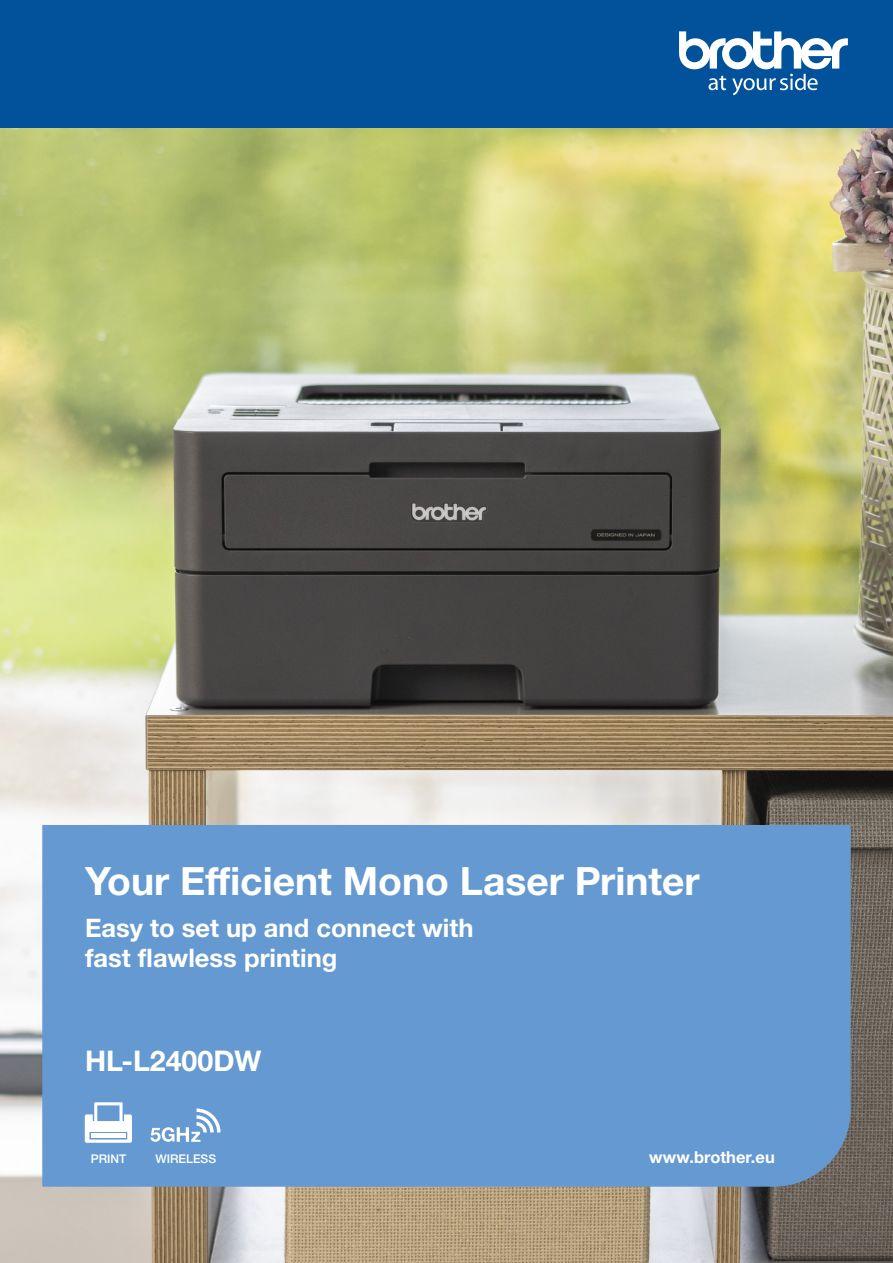
<style>
.page{position:relative;width:893px;height:1263px;background:#fff}
.page>*{position:absolute;margin:0;border:0;box-sizing:border-box;transform-origin:0 0}
.t1{font:700 39px "Helvetica Neue LTW1 G";color:#fff}
.t2{font:700 28.5px "Helvetica Neue LTW1 G";color:#fff}
.t3{font:700 25.5px "Helvetica Neue LTW1 G";color:#fff}
.t4{font:700 16.5px "Helvetica Neue LTW1 G";color:#fff}
.t5{font:500 12px "Helvetica Neue LTW1 G";color:#fff}
</style>
<div class="page">
<img style="left:0;top:128px;width:893px;height:1135px">
<div style="left:0;top:0;width:893px;height:128px;background:#01519b"></div>
<svg style="left:679px;top:31px;width:169px;height:64px"></svg>
<div style="left:43px;top:825px;width:807px;height:361px;background:#6599d1"></div>
<svg style="left:85px;top:1102px;width:47px;height:41px"></svg>
<div style="left:91px;top:1133px;width:35px;height:5px;background:#fff"></div>
<svg style="left:150px;top:1108px;width:71px;height:34px"></svg>
<p class="t1" style="left:85px;top:857px;width:616px">Your Efficient Mono Laser Printer</p>
<p class="t1" style="left:205px;top:857px;width:36px">f</p>
<p class="t3" style="left:85px;top:912px;width:390px">Easy to set up and connect with</p>
<p class="t3" style="left:85px;top:942px;width:254px">fast flawless printing</p>
<p class="t2" style="left:85px;top:1043px;width:178px">HL-L2400DW</p>
<p class="t5" style="left:91px;top:1151px;width:37px">PRINT</p>
<p class="t5" style="left:155px;top:1151px;width:62px">WIRELESS</p>
<p class="t4" style="left:649px;top:1147px;width:127px">www.brother.eu</p>
</div>
